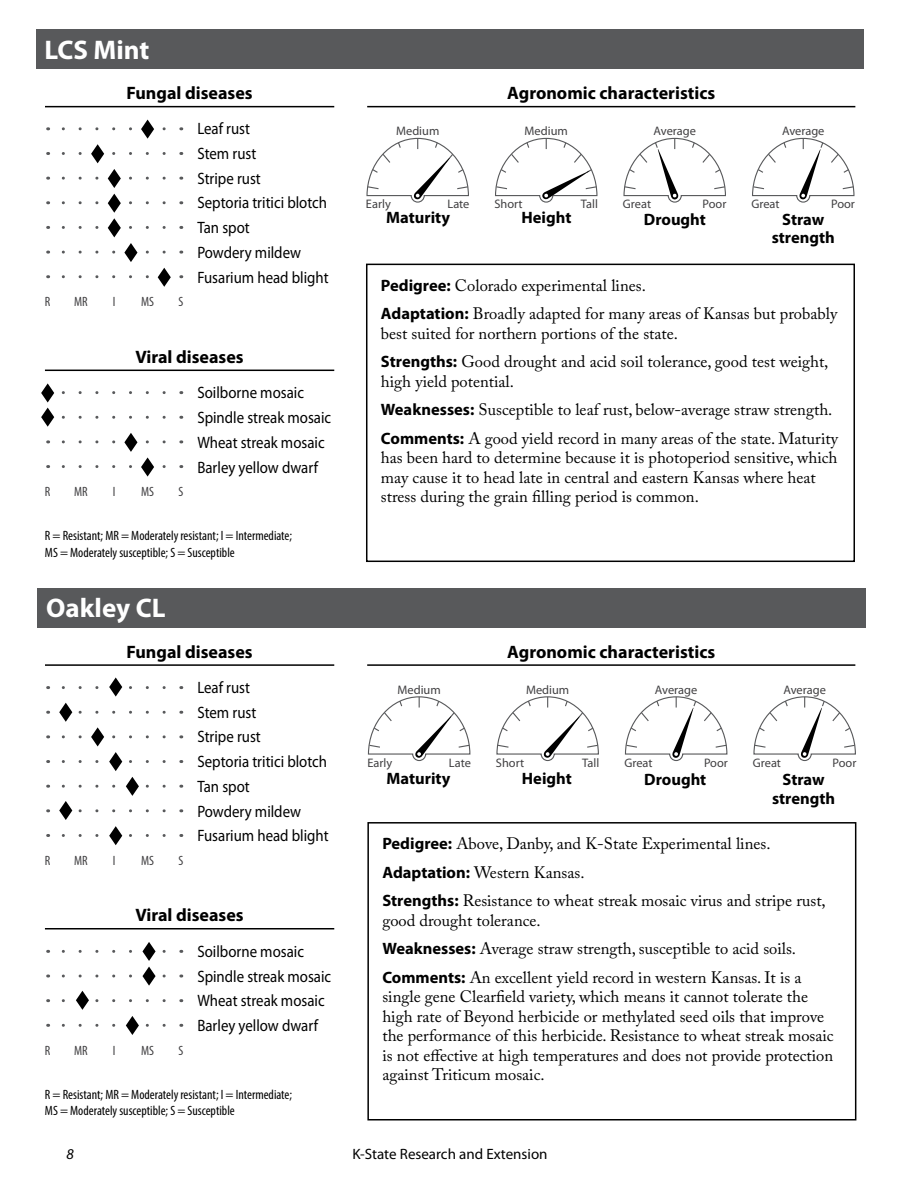
<style>
.page{position:relative;width:918px;height:1188px;background:#fff}
.page>*{position:absolute;margin:0;border:0;box-sizing:border-box;transform-origin:0 0}
.t1{font:700 27px "Myriad Pro";color:#fff}
.t2{font:700 18px "Myriad Pro";color:#000}
.t3{font:16.5px/28.5px "Adobe Caslon Pro";color:#000}
.t4{font:16.5px/24.8px "Myriad Pro";color:#000;scale:.9 1}
.t5{font:700 16.5px/18.6px "Myriad Pro";color:#000;text-align:center}
.t6{font:15px "Myriad Pro";color:#000}
.t7{font:italic 15px "Myriad Pro";color:#000}
.t8{font:condensed 13.5px/16.5px "Myriad Pro";color:#000}
.t9{font:condensed 13.5px "Myriad Pro";color:#414042}
.t10{font:12.3px "Myriad Pro";color:#414042}
.s1{font-family:"Myriad Pro";font-weight:700}
</style>
<div class="page">
<hr style="left:45px;top:664px;width:289px;height:2px;background:#000">
<hr style="left:45px;top:928px;width:289px;height:2px;background:#000">
<hr style="left:367px;top:664px;width:488px;height:2px;background:#000">
<hr style="left:45px;top:106px;width:289px;height:1px;background:#000">
<hr style="left:45px;top:370px;width:289px;height:1px;background:#000">
<hr style="left:367px;top:106px;width:488px;height:1px;background:#000">
<div style="left:37px;top:588px;width:828px;height:40px;background:#58595b"></div>
<div style="left:367px;top:822px;width:489px;height:298px;border:2px solid #000"></div>
<svg style="left:367px;top:696px;width:104px;height:66px"></svg>
<svg style="left:496px;top:696px;width:103px;height:66px"></svg>
<svg style="left:624px;top:696px;width:104px;height:66px"></svg>
<svg style="left:753px;top:696px;width:103px;height:66px"></svg>
<svg style="left:61px;top:677px;width:103px;height:20px"></svg>
<svg style="left:59px;top:703px;width:105px;height:43px"></svg>
<svg style="left:61px;top:752px;width:103px;height:19px"></svg>
<svg style="left:61px;top:826px;width:103px;height:19px"></svg>
<svg style="left:61px;top:942px;width:103px;height:19px"></svg>
<svg style="left:61px;top:967px;width:103px;height:43px"></svg>
<svg style="left:61px;top:1016px;width:103px;height:19px"></svg>
<div style="left:36px;top:30px;width:828px;height:39px;background:#58595b"></div>
<div style="left:366px;top:264px;width:489px;height:298px;border:2px solid #000"></div>
<svg style="left:366px;top:137px;width:103px;height:66px"></svg>
<svg style="left:495px;top:137px;width:103px;height:66px"></svg>
<svg style="left:623px;top:137px;width:103px;height:66px"></svg>
<svg style="left:752px;top:137px;width:103px;height:66px"></svg>
<svg style="left:61px;top:120px;width:103px;height:43px"></svg>
<svg style="left:61px;top:169px;width:103px;height:19px"></svg>
<svg style="left:61px;top:194px;width:103px;height:43px"></svg>
<svg style="left:61px;top:243px;width:103px;height:19px"></svg>
<svg style="left:61px;top:268px;width:110px;height:19px"></svg>
<svg style="left:61px;top:433px;width:103px;height:44px"></svg>
<svg style="left:59px;top:777px;width:105px;height:43px"></svg>
<svg style="left:41px;top:383px;width:123px;height:44px"></svg>
<h1 class="t1" style="left:45px;top:32px;width:106px">LCS Mint</h1>
<p class="t2" style="left:127px;top:81px;width:128px">Fungal diseases</p>
<p class="t9" style="left:45px;top:294px;width:7px">R</p>
<p class="t9" style="left:141px;top:294px;width:14px">MS</p>
<p class="t9" style="left:74px;top:294px;width:15px">MR</p>
<p class="t9" style="left:178px;top:294px;width:6px">S</p>
<p class="t9" style="left:113px;top:294px;width:4px">I</p>
<p class="t4" style="left:197px;top:116px;width:147px">Leaf rust<br>Stem rust<br>Stripe rust<br>Septoria tritici blotch<br>Tan spot<br>Powdery mildew<br>Fusarium head blight</p>
<p class="t2" style="left:135px;top:345px;width:110px">Viral diseases</p>
<p class="t4" style="left:197px;top:380px;width:150px">Soilborne mosaic<br>Spindle streak mosaic<br>Wheat streak mosaic<br>Barley yellow dwarf</p>
<p class="t9" style="left:74px;top:484px;width:15px">MR</p>
<p class="t9" style="left:178px;top:484px;width:6px">S</p>
<p class="t8" style="left:45px;top:527px;width:249px">R = Resistant; MR = Moderately resistant; I = Intermediate;<br>MS = Moderately susceptible; S = Susceptible</p>
<p class="t9" style="left:45px;top:484px;width:7px">R</p>
<p class="t9" style="left:141px;top:484px;width:14px">MS</p>
<p class="t9" style="left:113px;top:484px;width:4px">I</p>
<h1 class="t1" style="left:46px;top:591px;width:121px">Oakley CL</h1>
<p class="t2" style="left:127px;top:640px;width:128px">Fungal diseases</p>
<p class="t9" style="left:45px;top:852px;width:7px">R</p>
<p class="t9" style="left:141px;top:852px;width:14px">MS</p>
<p class="t9" style="left:74px;top:852px;width:15px">MR</p>
<p class="t9" style="left:178px;top:852px;width:6px">S</p>
<p class="t9" style="left:113px;top:852px;width:4px">I</p>
<p class="t4" style="left:197px;top:675px;width:147px">Leaf rust<br>Stem rust<br>Stripe rust<br>Septoria tritici blotch<br>Tan spot<br>Powdery mildew<br>Fusarium head blight</p>
<p class="t2" style="left:135px;top:903px;width:110px">Viral diseases</p>
<p class="t9" style="left:45px;top:1042px;width:7px">R</p>
<p class="t9" style="left:141px;top:1042px;width:14px">MS</p>
<p class="t9" style="left:74px;top:1042px;width:15px">MR</p>
<p class="t9" style="left:178px;top:1042px;width:6px">S</p>
<p class="t9" style="left:113px;top:1042px;width:4px">I</p>
<p class="t4" style="left:197px;top:939px;width:150px">Soilborne mosaic<br>Spindle streak mosaic<br>Wheat streak mosaic<br>Barley yellow dwarf</p>
<p class="t8" style="left:45px;top:1086px;width:249px">R = Resistant; MR = Moderately resistant; I = Intermediate;<br>MS = Moderately susceptible; S = Susceptible</p>
<p class="t2" style="left:507px;top:81px;width:210px">Agronomic characteristics</p>
<p class="t10" style="left:396px;top:123px;width:45px">Medium</p>
<p class="t10" style="left:525px;top:123px;width:45px">Medium</p>
<p class="t10" style="left:654px;top:123px;width:44px">Average</p>
<p class="t10" style="left:782px;top:123px;width:44px">Average</p>
<p class="t10" style="left:366px;top:197px;width:26px">Early</p>
<p class="t10" style="left:448px;top:197px;width:23px">Late</p>
<p class="t10" style="left:494px;top:197px;width:30px">Short</p>
<p class="t10" style="left:581px;top:197px;width:19px">Tall</p>
<p class="t10" style="left:623px;top:197px;width:30px">Great</p>
<p class="t10" style="left:703px;top:197px;width:25px">Poor</p>
<p class="t5" style="left:386px;top:208px;width:65px">Maturity</p>
<p class="t5" style="left:522px;top:208px;width:51px">Height</p>
<p class="t5" style="left:644px;top:209px;width:64px">Drought</p>
<p class="t10" style="left:752px;top:197px;width:30px">Great</p>
<p class="t10" style="left:831px;top:197px;width:25px">Poor</p>
<p class="t5" style="left:772px;top:209px;width:65px">Straw strength</p>
<p class="t3" style="left:381px;top:271px;width:458px"><span class="s1">Pedigree:</span> Colorado experimental lines.<br><span class="s1">Adaptation:</span> Broadly adapted for many areas of Kansas but probably</p>
<p class="t3" style="left:381px;top:319px;width:449px">best suited for northern portions of the state.<br><span class="s1">Strengths:</span> Good drought and acid soil tolerance, good test weight,</p>
<p class="t3" style="left:381px;top:367px;width:459px">high yield potential.<br><span class="s1">Weaknesses:</span> Susceptible to leaf rust, below-average straw strength.<br><span class="s1">Comments:</span> A good yield record in many areas of the state. Maturity</p>
<p class="t3" style="left:381px;top:448px;width:458px;line-height:19.5px">has been hard to determine because it is photoperiod sensitive, which may cause it to head late in central and eastern Kansas where heat stress during the grain filling period is common.</p>
<p class="t2" style="left:507px;top:640px;width:210px">Agronomic characteristics</p>
<p class="t10" style="left:398px;top:682px;width:45px">Medium</p>
<p class="t10" style="left:526px;top:682px;width:45px">Medium</p>
<p class="t10" style="left:655px;top:682px;width:44px">Average</p>
<p class="t10" style="left:783px;top:682px;width:44px">Average</p>
<p class="t10" style="left:367px;top:755px;width:26px">Early</p>
<p class="t10" style="left:449px;top:755px;width:23px">Late</p>
<p class="t10" style="left:496px;top:755px;width:30px">Short</p>
<p class="t10" style="left:582px;top:755px;width:19px">Tall</p>
<p class="t10" style="left:624px;top:755px;width:30px">Great</p>
<p class="t10" style="left:704px;top:755px;width:25px">Poor</p>
<p class="t10" style="left:753px;top:755px;width:30px">Great</p>
<p class="t10" style="left:833px;top:755px;width:25px">Poor</p>
<p class="t5" style="left:387px;top:768px;width:65px">Maturity</p>
<p class="t5" style="left:522px;top:768px;width:51px">Height</p>
<p class="t5" style="left:644px;top:770px;width:64px">Drought</p>
<p class="t5" style="left:772px;top:770px;width:65px">Straw strength</p>
<p class="t3" style="left:382px;top:829px;width:445px"><span class="s1">Pedigree:</span> Above, Danby, and K-State Experimental lines.<br><span class="s1">Adaptation:</span> Western Kansas.<br><span class="s1">Strengths:</span> Resistance to wheat streak mosaic virus and stripe rust,</p>
<p class="t3" style="left:382px;top:906px;width:421px">good drought tolerance.<br><span class="s1">Weaknesses:</span> Average straw strength, susceptible to acid soils.<br><span class="s1">Comments:</span> An excellent yield record in western Kansas. It is a</p>
<p class="t3" style="left:382px;top:987px;width:453px;line-height:19.5px">single gene Clearfield variety, which means it cannot tolerate the high rate of Beyond herbicide or methylated seed oils that improve the performance of this herbicide. Resistance to wheat streak mosaic is not effective at high temperatures and does not provide protection against Triticum mosaic.</p>
<p class="t7" style="left:67px;top:1145px;width:9px">8</p>
<p class="t6" style="left:352px;top:1145px;width:197px">K-State Research and Extension</p>
</div>
